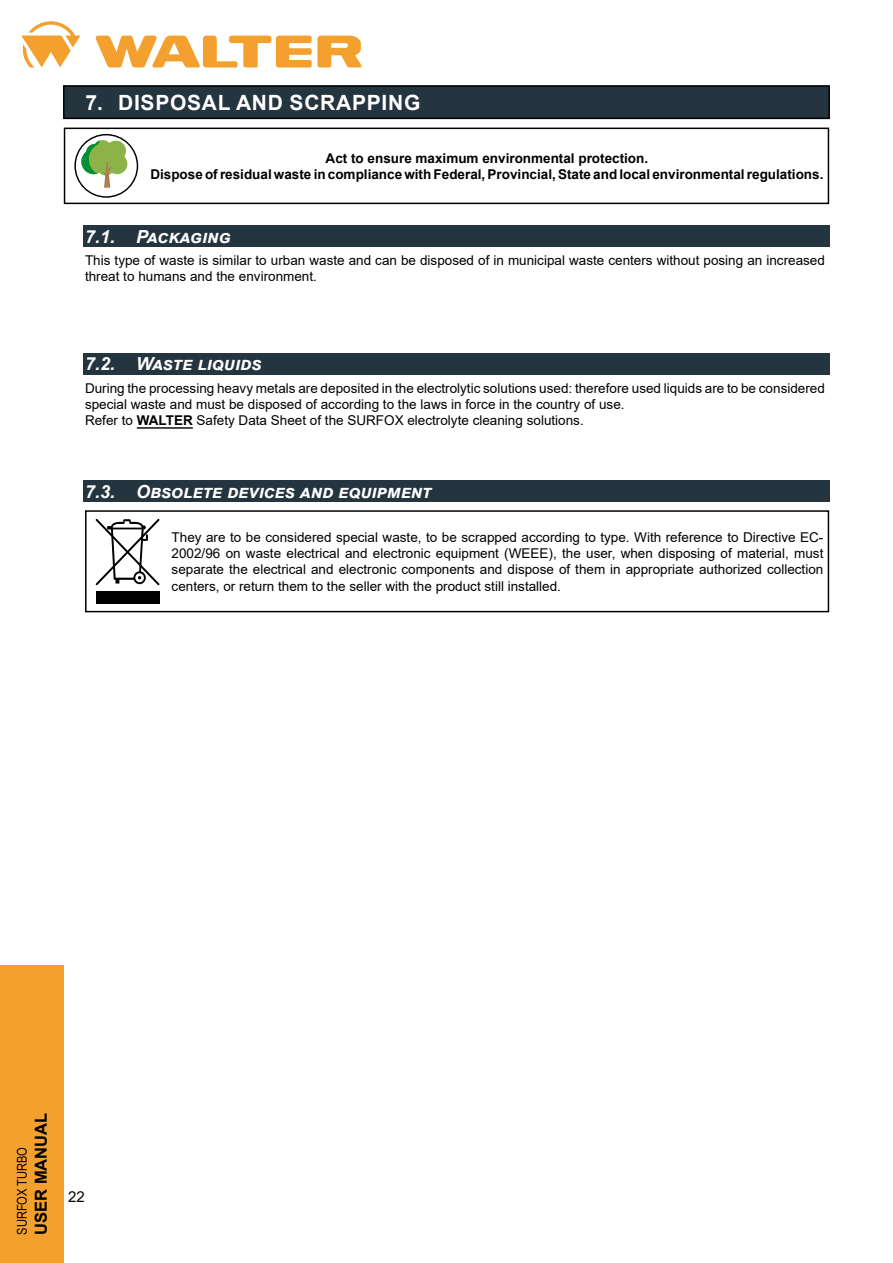
<style>
.page{position:relative;width:893px;height:1263px;background:#fff}
.page>*{position:absolute;margin:0;border:0;box-sizing:border-box;transform-origin:0 0}
.t1{font:700 21px "Arial";letter-spacing:.035em;color:#fff}
.t2{font:italic 700 18px "Arial";color:#fff}
.t3{font:700 16.5px "Arial";color:#000}
.t4{font:15px "Arial";color:#000}
.t5{font:13.5px/16.2px "Arial";color:#000}
.t6{font:700 13.5px/16.2px "Arial";color:#000;text-align:center}
.t7{font:13.5px "Arial Narrow";color:#000}
.s1{font-weight:700}
</style>
<div class="page">
<div style="left:0;top:965px;width:64px;height:298px;background:#f4a02e"></div>
<svg style="left:21px;top:21px;width:60px;height:47px"></svg>
<svg style="left:95px;top:35px;width:267px;height:33px"></svg>
<div style="left:85px;top:510px;width:744px;height:102px;border:2px solid #000"></div>
<div style="left:64px;top:128px;width:765px;height:76px;border:2px solid #000"></div>
<div style="left:64px;top:86px;width:765px;height:32px;background:#24353f"></div>
<div style="left:63px;top:85px;width:767px;height:34px;border:2px solid #000"></div>
<div style="left:83px;top:225px;width:746px;height:22px;background:#24353f"></div>
<div style="left:83px;top:353px;width:746px;height:21px;background:#24353f"></div>
<svg style="left:74px;top:134px;width:64px;height:64px"></svg>
<hr style="left:137px;top:427px;width:56px;height:2px;background:#000">
<div style="left:83px;top:480px;width:746px;height:22px;background:#24353f"></div>
<div style="left:96px;top:591px;width:63px;height:13px;background:#000"></div>
<svg style="left:96px;top:519px;width:64px;height:66px"></svg>
<h1 class="t1" style="left:85px;top:88px;width:336px">7. DISPOSAL AND SCRAPPING</h1>
<p class="t6" style="left:150px;top:150px;width:675px">Act to ensure maximum environmental protection.<br>Dispose of residual waste in compliance with Federal, Provincial, State and local environmental regulations.</p>
<h2 class="t2" style="left:85px;top:224px;width:147px">7.1. Packaging</h2>
<p class="t5" style="left:85px;top:252px;width:741px">This type of waste is similar to urban waste and can be disposed of in municipal waste centers without posing an increased threat to humans and the environment.</p>
<h2 class="t2" style="left:85px;top:352px;width:178px">7.2. Waste liquids</h2>
<p class="t5" style="left:85px;top:380px;width:741px">During the processing heavy metals are deposited in the electrolytic solutions used: therefore used liquids are to be considered special waste and must be disposed of according to the laws in force in the country of use.<br>Refer to <span class="s1">WALTER</span> Safety Data Sheet of the SURFOX electrolyte cleaning solutions.</p>
<h2 class="t2" style="left:85px;top:479px;width:348px">7.3. Obsolete devices and equipment</h2>
<p class="t5" style="left:172px;top:529px;width:653px;text-align:justify">They are to be considered special waste, to be scrapped according to type. With reference to Directive EC-2002/96 on waste electrical and electronic equipment (WEEE), the user, when disposing of material, must separate the electrical and electronic components and dispose of them in appropriate authorized collection centers, or return them to the seller with the product still installed.</p>
<p class="t3" style="left:29px;top:1235px;width:123px;rotate:-90deg">USER MANUAL</p>
<p class="t7" style="left:12px;top:1235px;width:89px;rotate:-90deg">SURFOX TURBO</p>
<p class="t4" style="left:68px;top:1186px;width:18px">22</p>
</div>
